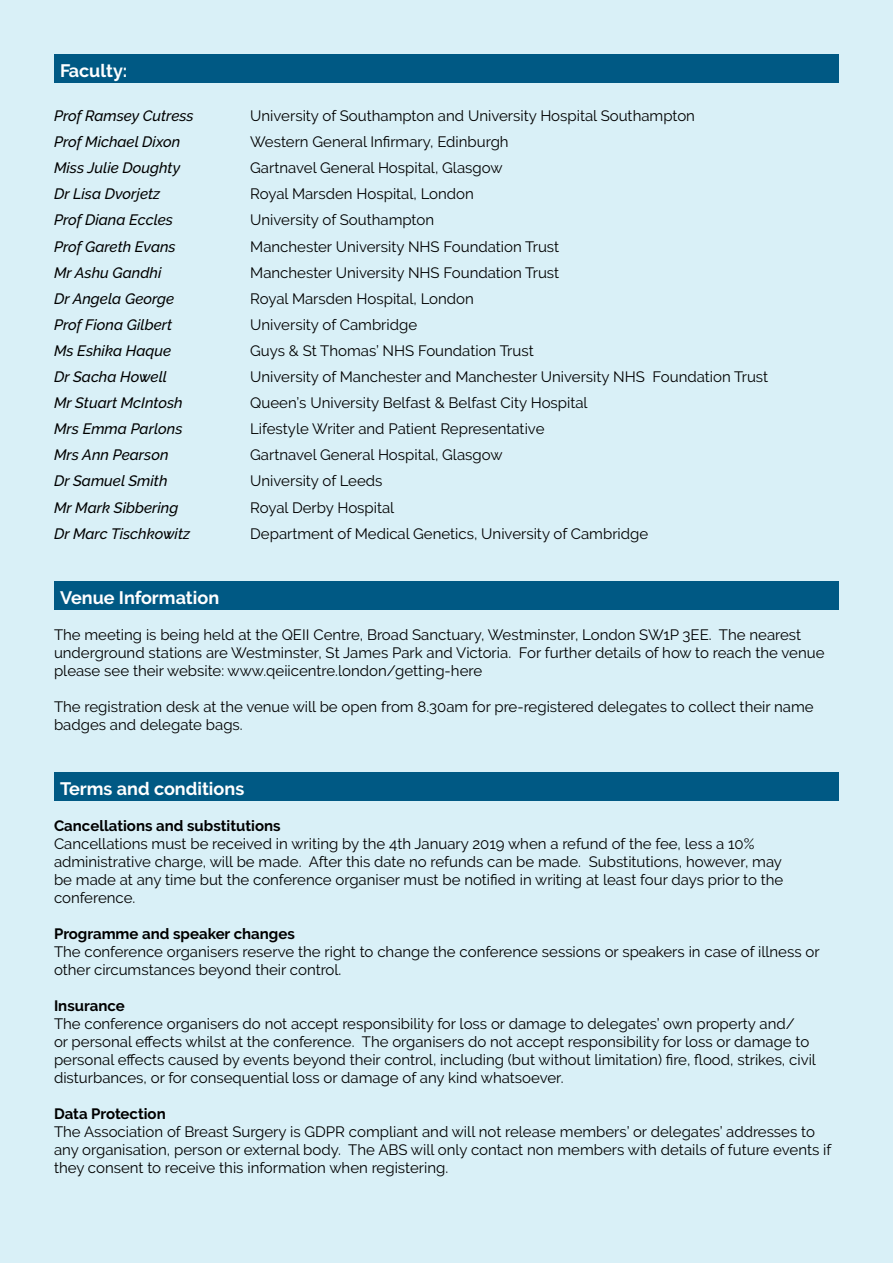
<style>
.page{position:relative;width:893px;height:1263px;background:#d9f0f7}
.page>*{position:absolute;margin:0;border:0;box-sizing:border-box;transform-origin:0 0}
.t1{font:700 18px "Raleway";color:#fff}
.t2{font:15px/18px "Raleway";color:#000}
.t3{font:italic 500 15px "Raleway";color:#000}
.t4{font:700 15px "Raleway";color:#000}
</style>
<div class="page">
<div style="left:54px;top:54px;width:785px;height:29px;background:#005984"></div>
<div style="left:54px;top:581px;width:785px;height:29px;background:#005984"></div>
<div style="left:54px;top:772px;width:785px;height:28px;background:#005984"></div>
<p class="t1" style="left:60px;top:60px;width:69px">Faculty:</p>
<p class="t3" style="left:54px;top:107px;width:141px">Prof Ramsey Cutress</p>
<p class="t2" style="left:250px;top:107px;width:446px">University of Southampton and University Hospital Southampton</p>
<p class="t3" style="left:54px;top:133px;width:128px">Prof Michael Dixon</p>
<p class="t2" style="left:250px;top:133px;width:260px">Western General Infirmary, Edinburgh</p>
<p class="t3" style="left:54px;top:159px;width:128px">Miss Julie Doughty</p>
<p class="t2" style="left:250px;top:159px;width:254px">Gartnavel General Hospital, Glasgow</p>
<p class="t3" style="left:54px;top:185px;width:108px">Dr Lisa Dvorjetz</p>
<p class="t2" style="left:250px;top:185px;width:225px">Royal Marsden Hospital, London</p>
<p class="t3" style="left:54px;top:211px;width:121px">Prof Diana Eccles</p>
<p class="t2" style="left:250px;top:211px;width:185px">University of Southampton</p>
<p class="t3" style="left:54px;top:238px;width:123px">Prof Gareth Evans</p>
<p class="t2" style="left:250px;top:237px;width:311px">Manchester University NHS Foundation Trust</p>
<p class="t3" style="left:54px;top:264px;width:109px">Mr Ashu Gandhi</p>
<p class="t2" style="left:250px;top:263px;width:311px">Manchester University NHS Foundation Trust</p>
<p class="t3" style="left:54px;top:290px;width:122px">Dr Angela George</p>
<p class="t2" style="left:250px;top:289px;width:225px">Royal Marsden Hospital, London</p>
<p class="t3" style="left:54px;top:316px;width:120px">Prof Fiona Gilbert</p>
<p class="t2" style="left:250px;top:315px;width:168px">University of Cambridge</p>
<p class="t3" style="left:54px;top:342px;width:119px">Ms Eshika Haque</p>
<p class="t2" style="left:250px;top:342px;width:285px">Guys &amp; St Thomas’ NHS Foundation Trust</p>
<p class="t3" style="left:54px;top:368px;width:115px">Dr Sacha Howell</p>
<p class="t2" style="left:250px;top:368px;width:519px">University of Manchester and Manchester University NHS Foundation Trust</p>
<p class="t3" style="left:54px;top:394px;width:130px">Mr Stuart McIntosh</p>
<p class="t2" style="left:250px;top:394px;width:339px">Queen’s University Belfast &amp; Belfast City Hospital</p>
<p class="t3" style="left:54px;top:420px;width:130px">Mrs Emma Parlons</p>
<p class="t2" style="left:250px;top:420px;width:296px">Lifestyle Writer and Patient Representative</p>
<p class="t3" style="left:54px;top:446px;width:116px">Mrs Ann Pearson</p>
<p class="t2" style="left:250px;top:446px;width:254px">Gartnavel General Hospital, Glasgow</p>
<p class="t3" style="left:54px;top:472px;width:115px">Dr Samuel Smith</p>
<p class="t2" style="left:250px;top:472px;width:134px">University of Leeds</p>
<p class="t3" style="left:54px;top:499px;width:126px">Mr Mark Sibbering</p>
<p class="t2" style="left:250px;top:498px;width:146px">Royal Derby Hospital</p>
<p class="t3" style="left:54px;top:525px;width:138px">Dr Marc Tischkowitz</p>
<p class="t2" style="left:250px;top:524px;width:399px">Department of Medical Genetics, University of Cambridge</p>
<p class="t1" style="left:60px;top:587px;width:161px">Venue Information</p>
<p class="t2" style="left:54px;top:625px;width:772px">The meeting is being held at the QEII Centre, Broad Sanctuary, Westminster, London SW1P 3EE. The nearest underground stations are Westminster, St James Park and Victoria. For further details of how to reach the venue please see their website: www.qeiicentre.london/getting-here</p>
<p class="t2" style="left:54px;top:697px;width:761px">The registration desk at the venue will be open from 8.30am for pre-registered delegates to collect their name badges and delegate bags.</p>
<p class="t1" style="left:60px;top:778px;width:186px">Terms and conditions</p>
<p class="t4" style="left:54px;top:817px;width:228px">Cancellations and substitutions</p>
<p class="t2" style="left:54px;top:834px;width:731px">Cancellations must be received in writing by the 4th January 2019 when a refund of the fee, less a 10% administrative charge, will be made. After this date no refunds can be made. Substitutions, however, may be made at any time but the conference organiser must be notified in writing at least four days prior to the conference.</p>
<p class="t4" style="left:54px;top:925px;width:242px">Programme and speaker changes</p>
<p class="t2" style="left:54px;top:942px;width:767px">The conference organisers reserve the right to change the conference sessions or speakers in case of illness or other circumstances beyond their control.</p>
<p class="t4" style="left:54px;top:997px;width:72px">Insurance</p>
<p class="t2" style="left:54px;top:1014px;width:763px">The conference organisers do not accept responsibility for loss or damage to delegates’ own property and/<br>or personal effects whilst at the conference. The organisers do not accept responsibility for loss or damage to personal effects caused by events beyond their control, including (but without limitation) fire, flood, strikes, civil disturbances, or for consequential loss or damage of any kind whatsoever.</p>
<p class="t4" style="left:54px;top:1105px;width:113px">Data Protection</p>
<p class="t2" style="left:54px;top:1122px;width:779px">The Association of Breast Surgery is GDPR compliant and will not release members’ or delegates’ addresses to any organisation, person or external body. The ABS will only contact non members with details of future events if they consent to receive this information when registering.</p>
</div>
